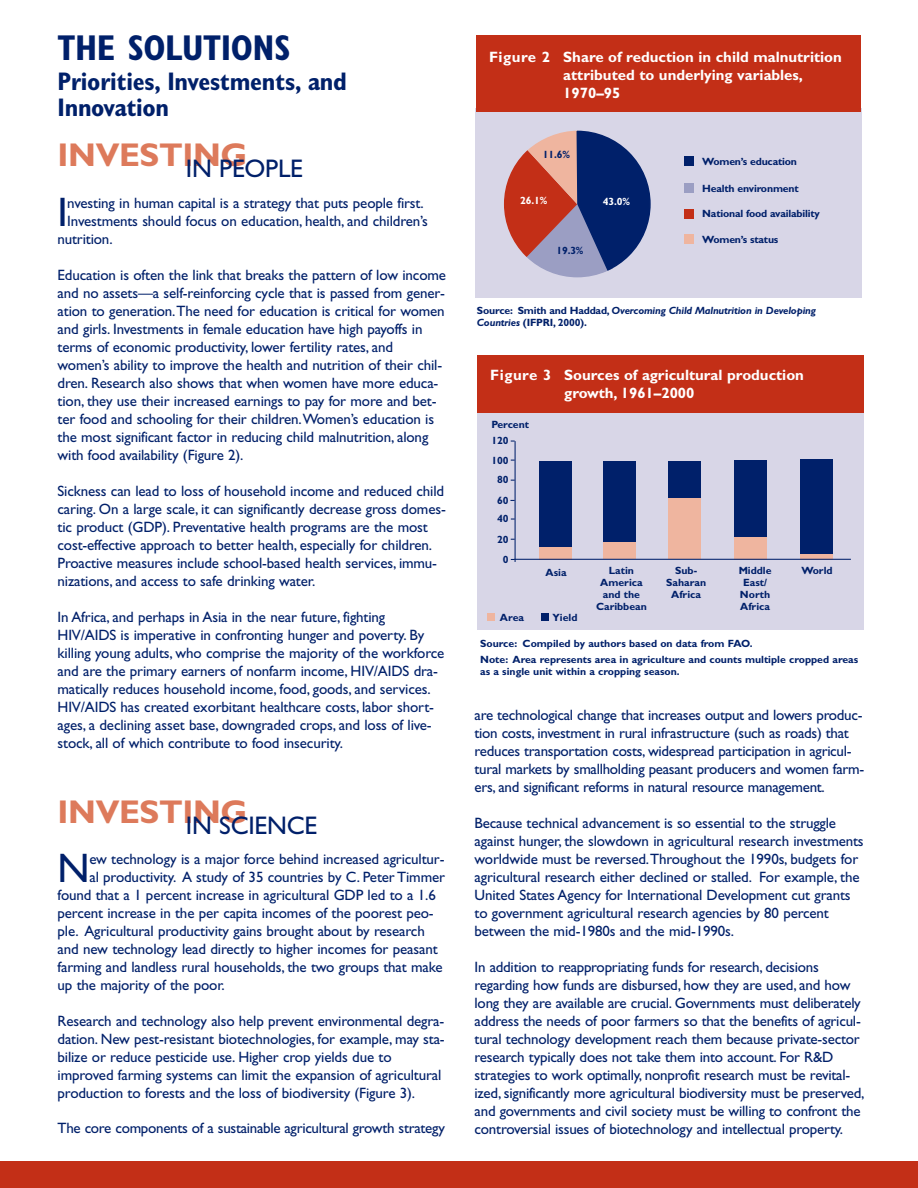
<style>
.page{position:relative;width:918px;height:1188px;background:#fff}
.page>*{position:absolute;margin:0;border:0;box-sizing:border-box;transform-origin:0 0}
.t1{font:41.4px "Gill Sans";color:#00206a}
.t2{font:700 condensed 36px "Gill Sans";letter-spacing:-.01em;color:#00206a}
.t3{font:700 33px "Gill Sans";letter-spacing:-.01em;color:#dd7a5b}
.t4{font:700 condensed 25.5px/25.5px "Gill Sans";letter-spacing:-.01em;color:#00206a}
.t5{font:25.5px "Gill Sans";letter-spacing:-.01em;color:#00206a}
.t6{font:15px/18px "Gill Sans";letter-spacing:-.01em;color:#00206a}
.t7{font:700 15px/18px "Gill Sans";color:#fff}
.t8{font:700 10.5px/12px "Gill Sans";color:#00206a;text-align:center}
.t9{font:italic 700 10.5px/12px "Gill Sans";letter-spacing:-.015em;color:#00206a}
.t10{font:700 10.5px "Gill Sans";color:#fff}
.s1{font-style:normal}
</style>
<div class="page">
<div style="left:0;top:1161px;width:918px;height:27px;background:#c32f17"></div>
<div style="left:476px;top:109px;width:386px;height:189px;background:#d8d6e7"></div>
<div style="left:476px;top:35px;width:385px;height:77px;background:#c32f17"></div>
<div style="left:477px;top:386px;width:387px;height:244px;background:#d8d6e7"></div>
<div style="left:477px;top:355px;width:387px;height:57px;background:#c32f17"></div>
<div style="left:685px;top:157px;width:9px;height:9px;background:#00206a"></div>
<div style="left:685px;top:184px;width:9px;height:9px;background:#9b9ec3"></div>
<div style="left:685px;top:209px;width:9px;height:9px;background:#c32f17"></div>
<div style="left:685px;top:235px;width:9px;height:9px;background:#efb59f"></div>
<svg style="left:504px;top:131px;width:147px;height:146px"></svg>
<hr style="left:515px;top:441px;width:1px;height:121px;background:#00206a">
<div style="left:539px;top:461px;width:33px;height:87px;background:#00206a"></div>
<div style="left:603px;top:461px;width:33px;height:82px;background:#00206a"></div>
<div style="left:668px;top:461px;width:33px;height:38px;background:#00206a"></div>
<div style="left:734px;top:461px;width:33px;height:76px;background:#00206a"></div>
<div style="left:800px;top:459px;width:33px;height:95px;background:#00206a"></div>
<div style="left:539px;top:547px;width:33px;height:12px;background:#efb59f"></div>
<div style="left:603px;top:543px;width:33px;height:16px;background:#efb59f"></div>
<div style="left:668px;top:498px;width:33px;height:61px;background:#efb59f"></div>
<div style="left:734px;top:537px;width:33px;height:22px;background:#efb59f"></div>
<div style="left:800px;top:554px;width:33px;height:5px;background:#efb59f"></div>
<div style="left:541px;top:613px;width:8px;height:8px;background:#00206a"></div>
<div style="left:487px;top:613px;width:8px;height:8px;background:#efb59f"></div>
<hr style="left:514px;top:559px;width:337px;height:1px;background:#00206a">
<h2 class="t2" style="left:58px;top:36px;width:234px">THE SOLUTIONS</h2>
<h3 class="t4" style="left:58px;top:72px;width:291px">Priorities, Investments, and<br>Innovation</h3>
<h3 class="t3" style="left:58px;top:144px;width:191px">INVESTING</h3>
<h3 class="t5" style="left:186px;top:159px;width:119px">IN PEOPLE</h3>
<h1 class="t1" style="left:58px;top:198px;width:12px">I</h1>
<p class="t6" style="left:67px;top:196px;width:358px">nvesting in human capital is a strategy that puts people first.</p>
<p class="t6" style="left:67px;top:214px;width:362px">Investments should focus on education, health, and children’s</p>
<p class="t6" style="left:58px;top:232px;width:57px">nutrition.</p>
<p class="t6" style="left:58px;top:268px;width:390px">Education is often the link that breaks the pattern of low income and no assets—a self-reinforcing cycle that is passed from gener&shy;ation to generation.The need for education is critical for women and girls. Investments in female education have high payoffs in terms of economic productivity, lower fertility rates, and women’s ability to improve the health and nutrition of their chil&shy;dren. Research also shows that when women have more educa&shy;tion, they use their increased earnings to pay for more and bet&shy;ter food and schooling for their children.Women’s education is the most significant factor in reducing child malnutrition, along with food availability (Figure 2).</p>
<p class="t6" style="left:58px;top:484px;width:390px">Sickness can lead to loss of household income and reduced child caring. On a large scale, it can significantly decrease gross domes&shy;tic product (GDP). Preventative health programs are the most cost-effective approach to better health, especially for children.<br>Proactive measures include school-based health services, immu&shy;nizations, and access to safe drinking water.</p>
<p class="t6" style="left:58px;top:610px;width:388px">In Africa, and perhaps in Asia in the near future, fighting HIV/AIDS is imperative in confronting hunger and poverty. By killing young adults, who comprise the majority of the workforce and are the primary earners of nonfarm income, HIV/AIDS dra&shy;matically reduces household income, food, goods, and services.<br>HIV/AIDS has created exorbitant healthcare costs, labor short&shy;ages, a declining asset base, downgraded crops, and loss of live&shy;stock, all of which contribute to food insecurity.</p>
<h3 class="t3" style="left:58px;top:801px;width:191px">INVESTING</h3>
<h3 class="t5" style="left:186px;top:816px;width:133px">IN SCIENCE</h3>
<h1 class="t1" style="left:58px;top:854px;width:34px">N</h1>
<p class="t6" style="left:89px;top:851px;width:357px">ew technology is a major force behind increased agricultur-</p>
<p class="t6" style="left:89px;top:869px;width:357px">al productivity. A study of 35 countries by C. Peter Timmer</p>
<p class="t6" style="left:58px;top:887px;width:380px">found that a 1 percent increase in agricultural GDP led to a 1.6</p>
<p class="t6" style="left:58px;top:905px;width:378px">percent increase in the per capita incomes of the poorest peo-</p>
<p class="t6" style="left:58px;top:923px;width:369px">ple. Agricultural productivity gains brought about by research</p>
<p class="t6" style="left:58px;top:941px;width:382px">and new technology lead directly to higher incomes for peasant</p>
<p class="t6" style="left:58px;top:959px;width:387px">farming and landless rural households, the two groups that make</p>
<p class="t6" style="left:58px;top:977px;width:169px">up the majority of the poor.</p>
<p class="t6" style="left:58px;top:1013px;width:389px">Research and technology also help prevent environmental degra&shy;dation. New pest-resistant biotechnologies, for example, may sta&shy;bilize or reduce pesticide use. Higher crop yields due to improved farming systems can limit the expansion of agricultural production to forests and the loss of biodiversity (Figure 3).</p>
<p class="t6" style="left:58px;top:1121px;width:389px">The core components of a sustainable agricultural growth strategy</p>
<p class="t7" style="left:489px;top:50px;width:63px">Figure 2</p>
<p class="t7" style="left:563px;top:50px;width:280px">Share of reduction in child malnutrition attributed to underlying variables,<br>1970–95</p>
<p class="t8" style="left:543px;top:150px;width:29px">11.6%</p>
<p class="t10" style="left:520px;top:197px;width:29px">26.1%</p>
<p class="t8" style="left:556px;top:246px;width:29px">19.3%</p>
<p class="t10" style="left:603px;top:198px;width:29px">43.0%</p>
<p class="t8" style="left:702px;top:157px;width:96px">Women’s education</p>
<p class="t8" style="left:702px;top:183px;width:98px">Health environment</p>
<p class="t8" style="left:702px;top:209px;width:119px">National food availability</p>
<p class="t8" style="left:702px;top:234px;width:78px">Women’s status</p>
<p class="t9" style="left:477px;top:305px;width:341px"><span class="s1">Source: Smith and Haddad,</span> Overcoming Child Malnutrition in Developing<br>Countries <span class="s1">(IFPRI, 2000).</span></p>
<p class="t7" style="left:490px;top:368px;width:63px">Figure 3</p>
<p class="t8" style="left:491px;top:418px;width:39px;line-height:16px;text-align:left">Percent<br>120</p>
<p class="t8" style="left:491px;top:455px;width:19px">100</p>
<p class="t8" style="left:497px;top:496px;width:13px">60</p>
<p class="t8" style="left:497px;top:475px;width:13px">80</p>
<p class="t8" style="left:497px;top:509px;width:13px;line-height:21px;text-align:left">40<br>20</p>
<p class="t8" style="left:503px;top:554px;width:7px">0</p>
<p class="t7" style="left:564px;top:368px;width:241px">Sources of agricultural production growth, 1961–2000</p>
<p class="t8" style="left:546px;top:568px;width:23px">Asia</p>
<p class="t8" style="left:596px;top:566px;width:52px">Latin<br>America and the<br>Caribbean</p>
<p class="t8" style="left:666px;top:566px;width:42px">Sub-<br>Saharan<br>Africa</p>
<p class="t8" style="left:739px;top:566px;width:34px">Middle<br>East/<br>North<br>Africa</p>
<p class="t8" style="left:801px;top:566px;width:33px">World</p>
<p class="t8" style="left:500px;top:613px;width:26px">Area</p>
<p class="t8" style="left:552px;top:613px;width:27px">Yield</p>
<p class="t8" style="left:480px;top:636px;width:380px;line-height:16.5px;text-align:left">Source: Compiled by authors based on data from FAO.<br>Note: Area represents area in agriculture and counts multiple cropped areas</p>
<p class="t8" style="left:480px;top:667px;width:201px">as a single unit within a cropping season.</p>
<p class="t6" style="left:475px;top:708px;width:391px">are technological change that increases output and lowers produc&shy;tion costs, investment in rural infrastructure (such as roads) that reduces transportation costs, widespread participation in agricul&shy;tural markets by smallholding peasant producers and women farm&shy;ers, and significant reforms in natural resource management.</p>
<p class="t6" style="left:475px;top:816px;width:391px">Because technical advancement is so essential to the struggle against hunger, the slowdown in agricultural research investments worldwide must be reversed.Throughout the 1990s, budgets for agricultural research either declined or stalled. For example, the United States Agency for International Development cut grants to government agricultural research agencies by 80 percent between the mid-1980s and the mid-1990s.</p>
<p class="t6" style="left:475px;top:960px;width:391px">In addition to reappropriating funds for research, decisions regarding how funds are disbursed, how they are used, and how long they are available are crucial. Governments must deliberately address the needs of poor farmers so that the benefits of agricul&shy;tural technology development reach them because private-sector research typically does not take them into account. For R&amp;D strategies to work optimally, nonprofit research must be revital&shy;ized, significantly more agricultural biodiversity must be preserved, and governments and civil society must be willing to confront the controversial issues of biotechnology and intellectual property.</p>
</div>
